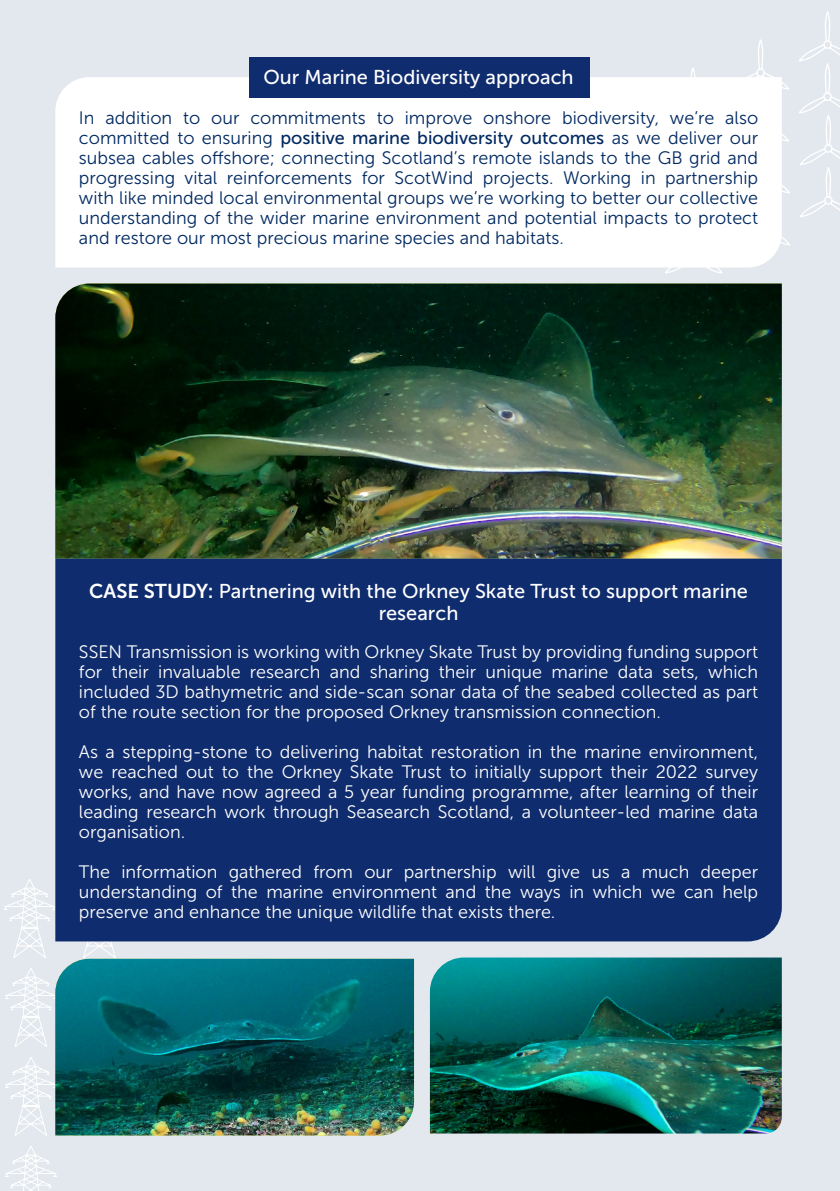
<style>
.page{position:relative;width:840px;height:1191px;background:#fff}
.page>*{position:absolute;margin:0;border:0;box-sizing:border-box;transform-origin:0 0}
.t1{font:20px/22px "Museo Sans 500";color:#fff;text-align:center}
.t2{font:18px/20px "Museo Sans 300";color:#fff;text-align:justify}
.t3{font:18px/20px "Museo Sans 300";color:#002961;text-align:justify}
.s1{font-family:"Museo Sans 500"}
.s2{color:#004687}
.s3{font-family:"Museo Sans 700"}
</style>
<div class="page">
<div style="left:0;top:0;width:839px;height:1191px;background:#e3e8ee"></div>
<svg style="left:663px;top:11px;width:176px;height:263px"></svg>
<svg style="left:4px;top:879px;width:125px;height:312px"></svg>
<img style="left:55px;top:283px;width:726px;height:275px">
<div style="left:55px;top:77px;width:726px;height:190px;background:#fff"></div>
<div style="left:249px;top:57px;width:341px;height:41px;background:#0f2c6e"></div>
<div style="left:55px;top:558px;width:726px;height:383px;background:#0f2c6e"></div>
<img style="left:429px;top:957px;width:352px;height:176px">
<img style="left:55px;top:958px;width:359px;height:177px">
<p class="t1" style="left:263px;top:66px;width:311px">Our Marine Biodiversity approach</p>
<p class="t3" style="left:79px;top:107px;width:680px">In addition to our commitments to improve onshore biodiversity, we’re also committed to ensuring <span class="s1">positive marine biodiversity outcomes</span> as we deliver our subsea cables offshore; connecting Scotland’s remote islands to the GB grid and progressing vital reinforcements for ScotWind projects. Working in partnership with like minded local environmental groups we’re working to better our collective understanding of the wider marine environment and potential impacts to protect and restore our most precious marine species and habitats<span class="s2">.</span></p>
<p class="t1" style="left:89px;top:580px;width:659px"><span class="s3">CASE STUDY:</span> Partnering with the Orkney Skate Trust to support marine research</p>
<p class="t2" style="left:79px;top:642px;width:680px">SSEN Transmission is working with Orkney Skate Trust by providing funding support for their invaluable research and sharing their unique marine data sets, which included 3D bathymetric and side-scan sonar data of the seabed collected as part of the route section for the proposed Orkney transmission connection.</p>
<p class="t2" style="left:79px;top:742px;width:680px">As a stepping-stone to delivering habitat restoration in the marine environment, we reached out to the Orkney Skate Trust to initially support their 2022 survey works, and have now agreed a 5 year funding programme, after learning of their leading research work through Seasearch Scotland, a volunteer-led marine data organisation.</p>
<p class="t2" style="left:79px;top:862px;width:680px">The information gathered from our partnership will give us a much deeper understanding of the marine environment and the ways in which we can help preserve and enhance the unique wildlife that exists there.</p>
</div>
